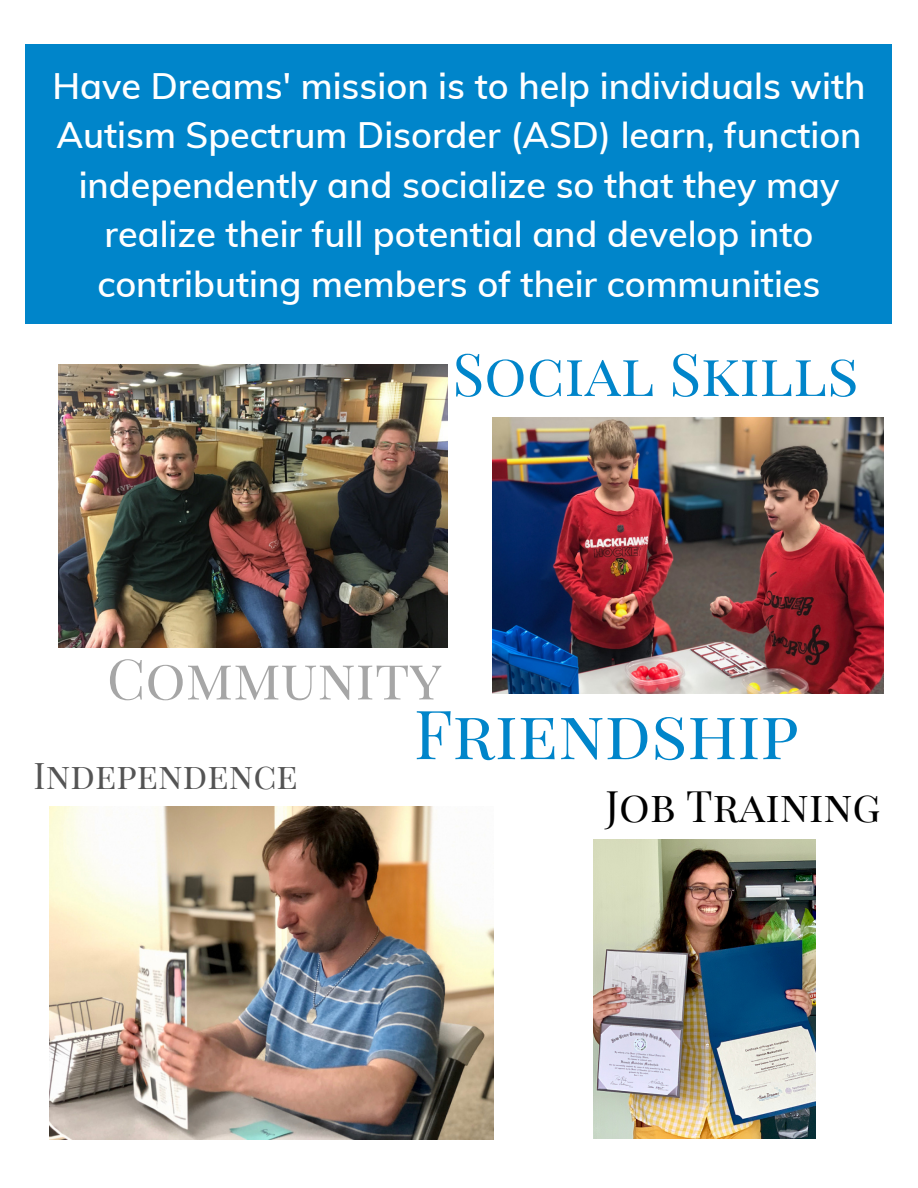
<style>
.page{position:relative;width:918px;height:1188px;background:#fff}
.page>*{position:absolute;margin:0;border:0;box-sizing:border-box;transform-origin:0 0}
.t1{font:67.8px "Playfair Display SC";color:#0085ca}
.t2{font:58.95px "Playfair Display SC";color:#0085ca}
.t3{font:55.8px "Playfair Display SC";color:#a6a6a6}
.t4{font:42.6px "Playfair Display SC";color:#000}
.t5{font:600 36px/49.5px "Muli";color:#fff;text-align:center}
.t6{font:36px "Playfair Display SC";color:#545454}
</style>
<div class="page">
<img style="left:593px;top:840px;width:223px;height:299px">
<div style="left:26px;top:45px;width:866px;height:279px;background:#0085ca"></div>
<img style="left:58px;top:365px;width:389px;height:282px">
<img style="left:49px;top:806px;width:444px;height:333px">
<img style="left:493px;top:418px;width:390px;height:275px">
<p class="t5" style="left:52px;top:61px;width:815px">Have Dreams' mission is to help individuals with Autism Spectrum Disorder (ASD) learn, function independently and socialize so that they may realize their full potential and develop into contributing members of their communities</p>
<p class="t2" style="left:452px;top:332px;width:408px">Social Skills</p>
<p class="t3" style="left:107px;top:639px;width:336px">Community</p>
<p class="t1" style="left:414px;top:686px;width:386px">Friendship</p>
<p class="t6" style="left:34px;top:750px;width:266px">Independence</p>
<p class="t4" style="left:605px;top:776px;width:277px">Job Training</p>
</div>
